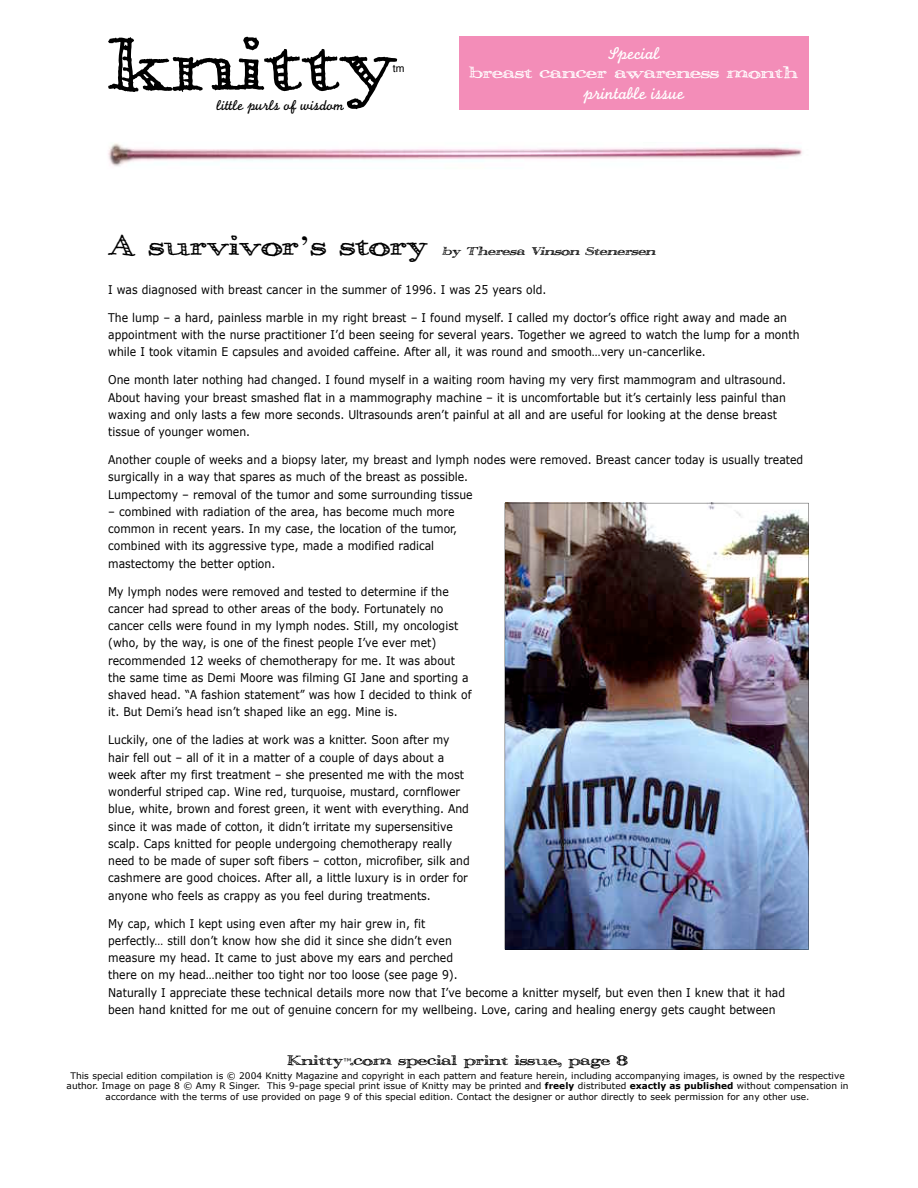
<style>
.page{position:relative;width:918px;height:1188px;background:#fff}
.page>*{position:absolute;margin:0;border:0;box-sizing:border-box;transform-origin:0 0}
.t1{font:97.5px "Pesto";color:#000}
.t2{font:36px "Pesto";color:#000}
.t3{font:21px "Pesto";color:#fff}
.t4{font:18px "Pesto";color:#000}
.t5{font:18px "Monoline Script";color:#fff}
.t6{font:italic 15px "Pesto";color:#000}
.t7{font:15px "Monoline Script";color:#000}
.t8{font:12px/17.2px "Verdana";color:#000;scale:.9 1}
.t9{font:10.5px "Helvetica";color:#000}
.t10{font:9px/10.8px "Verdana";color:#000;text-align:center}
.s1{font-family:"Times"}
.s2{font-family:"Verdana";font-size:9px}
.s3{font-weight:700}
</style>
<div class="page">
<div style="left:459px;top:36px;width:350px;height:73px;background:#f38db8"></div>
<img style="left:108px;top:143px;width:694px;height:23px">
<img style="left:505px;top:503px;width:304px;height:447px">
<h1 class="t1" style="left:108px;top:12px;width:290px">knitty</h1>
<p class="t9" style="left:393px;top:64px;width:13px">tm</p>
<p class="t7" style="left:217px;top:101px;width:129px">little purls of wisdom</p>
<h3 class="t5" style="left:608px;top:47px;width:53px">Special</h3>
<h3 class="t3" style="left:469px;top:61px;width:330px">breast cancer awareness month</h3>
<h3 class="t5" style="left:583px;top:87px;width:102px">printable issue</h3>
<h2 class="t2" style="left:108px;top:227px;width:321px">A survivor<span class="s1">’</span>s story</h2>
<p class="t6" style="left:442px;top:243px;width:219px">by Theresa Vinson Stenersen</p>
<p class="t8" style="left:108px;top:280px;width:488px">I was diagnosed with breast cancer in the summer of 1996. I was 25 years old.</p>
<p class="t8" style="left:108px;top:308px;width:770px">The lump – a hard, painless marble in my right breast – I found myself. I called my doctor’s office right away and made an appointment with the nurse practitioner I’d been seeing for several years. Together we agreed to watch the lump for a month while I took vitamin E capsules and avoided caffeine. After all, it was round and smooth…very un-cancerlike.</p>
<p class="t8" style="left:108px;top:371px;width:755px">One month later nothing had changed. I found myself in a waiting room having my very first mammogram and ultrasound.<br>About having your breast smashed flat in a mammography machine – it is uncomfortable but it’s certainly less painful than waxing and only lasts a few more seconds. Ultrasounds aren’t painful at all and are useful for looking at the dense breast tissue of younger women.</p>
<p class="t8" style="left:108px;top:451px;width:774px">Another couple of weeks and a biopsy later, my breast and lymph nodes were removed. Breast cancer today is usually treated surgically in a way that spares as much of the breast as possible.<br>Lumpectomy – removal of the tumor and some surrounding tissue</p>
<p class="t8" style="left:108px;top:502px;width:389px">– combined with radiation of the area, has become much more common in recent years. In my case, the location of the tumor, combined with its aggressive type, made a modified radical mastectomy the better option.</p>
<p class="t8" style="left:108px;top:582px;width:405px">My lymph nodes were removed and tested to determine if the cancer had spread to other areas of the body. Fortunately no cancer cells were found in my lymph nodes. Still, my oncologist (who, by the way, is one of the finest people I’ve ever met) recommended 12 weeks of chemotherapy for me. It was about the same time as Demi Moore was filming GI Jane and sporting a shaved head. “A fashion statement” was how I decided to think of it. But Demi’s head isn’t shaped like an egg. Mine is.</p>
<p class="t8" style="left:108px;top:731px;width:403px">Luckily, one of the ladies at work was a knitter. Soon after my hair fell out – all of it in a matter of a couple of days about a week after my first treatment – she presented me with the most wonderful striped cap. Wine red, turquoise, mustard, cornflower blue, white, brown and forest green, it went with everything. And since it was made of cotton, it didn’t irritate my supersensitive scalp. Caps knitted for people undergoing chemotherapy really need to be made of super soft fibers – cotton, microfiber, silk and cashmere are good choices. After all, a little luxury is in order for anyone who feels as crappy as you feel during treatments.</p>
<p class="t8" style="left:108px;top:914px;width:754px">My cap, which I kept using even after my hair grew in, fit<br>perfectly… still don’t know how she did it since she didn’t even<br>measure my head. It came to just above my ears and perched<br>there on my head…neither too tight nor too loose (see page 9).<br>Naturally I appreciate these technical details more now that I’ve become a knitter myself, but even then I knew that it had been hand knitted for me out of genuine concern for my wellbeing. Love, caring and healing energy gets caught between</p>
<h3 class="t4" style="left:287px;top:1050px;width:342px">Knitty<span class="s2">™</span>.com special print issue, page 8</h3>
<p class="t10" style="left:67px;top:1070px;width:784px">This special edition compilation is © 2004 Knitty Magazine and copyright in each pattern and feature herein, including accompanying images, is owned by the respective author. Image on page 8 © Amy R Singer. This 9-page special print issue of Knitty may be printed and <span class="s3">freely</span> distributed <span class="s3">exactly as published</span> without compensation in accordance with the terms of use provided on page 9 of this special edition. Contact the designer or author directly to seek permission for any other use.</p>
</div>
